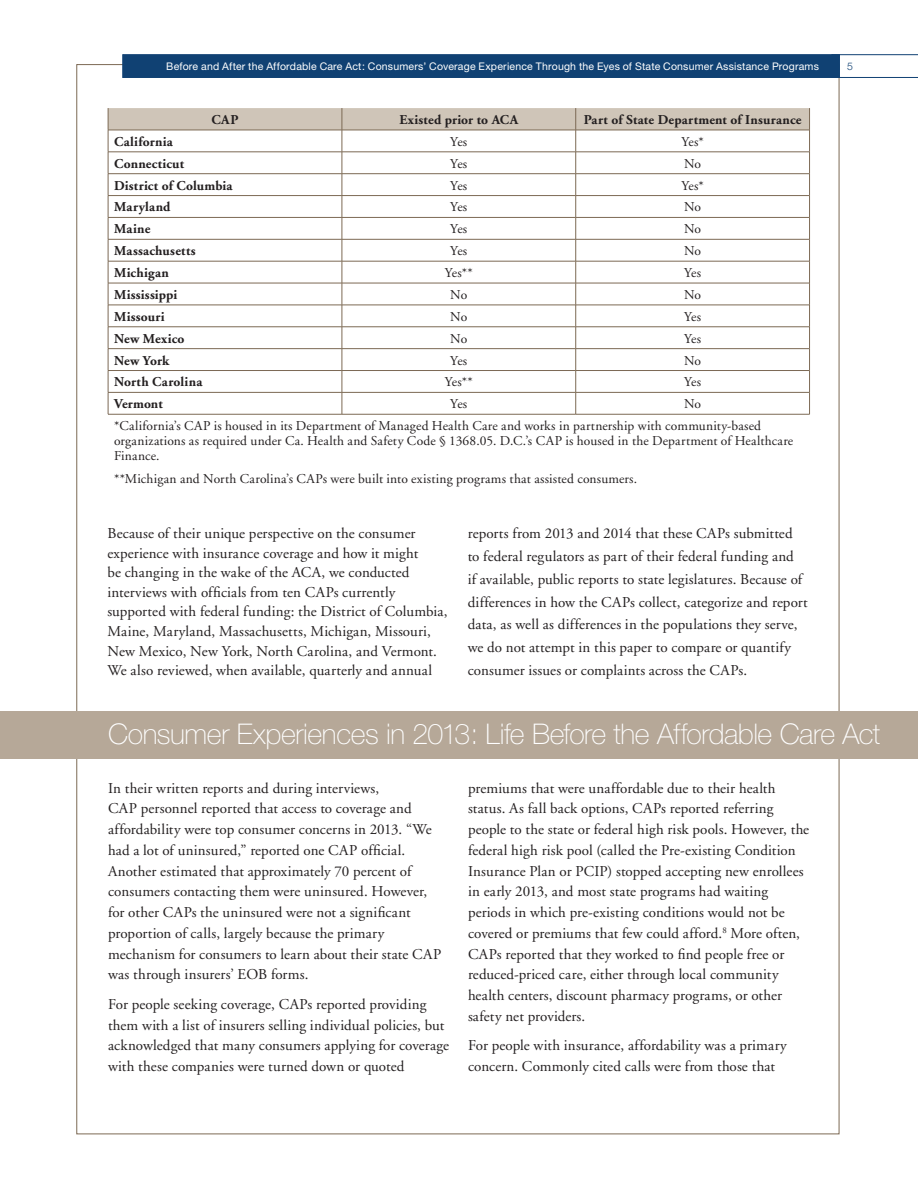
<style>
.page{position:relative;width:918px;height:1188px;background:#fff}
.page>*{position:absolute;margin:0;border:0;box-sizing:border-box;transform-origin:0 0}
.t1{font:100 28.5px "Helvetica Neue";letter-spacing:-.015em;color:#fff}
.body_copy{font:15px/20.7px "Adobe Garamond";letter-spacing:.01em;color:#231f20}
.table_source{font:13.5px/15px "Adobe Garamond";letter-spacing:.015em;color:#231f20}
.table_body{font:700 13.5px "Adobe Garamond";letter-spacing:.02em;color:#231f20}
.table_body-2{font:13.5px "Adobe Garamond";letter-spacing:-.005em;color:#231f20}
.table_column_head{font:700 13.5px "Adobe Garamond";letter-spacing:.015em;color:#231f20}
.table_body-3{font:700 13.5px "Adobe Garamond";color:#231f20}
.t2{font:10.5px "Helvetica Neue";letter-spacing:.02em;color:#fff}
.t3{font:300 10.5px "Helvetica Neue";color:#104173}
</style>
<div class="page">
<svg style="left:840px;top:54px;width:78px;height:24px"></svg>
<div style="left:122px;top:54px;width:718px;height:24px;background:#104173;border:1px solid #104173"></div>
<svg style="left:108px;top:108px;width:702px;height:306px"></svg>
<hr style="left:108px;top:130px;width:234px;height:1px;background:#7c6954">
<hr style="left:342px;top:130px;width:234px;height:1px;background:#7c6954">
<hr style="left:576px;top:130px;width:234px;height:1px;background:#7c6954">
<hr style="left:108px;top:414px;width:234px;height:1px;background:#7c6954">
<hr style="left:342px;top:414px;width:234px;height:1px;background:#7c6954">
<hr style="left:576px;top:414px;width:234px;height:1px;background:#7c6954">
<div style="left:0;top:711px;width:918px;height:48px;background:#b6a898"></div>
<p class="t2" style="left:166px;top:60px;width:654px">Before and After the Affordable Care Act: Consumers’ Coverage Experience Through the Eyes of State Consumer Assistance Programs</p>
<p class="t3" style="left:847px;top:59px;width:7px">5</p>
<p class="table_column_head" style="left:211px;top:112px;width:29px">CAP</p>
<p class="table_column_head" style="left:399px;top:112px;width:120px">Existed prior to ACA</p>
<p class="table_column_head" style="left:584px;top:112px;width:219px">Part of State Department of Insurance</p>
<p class="table_body" style="left:114px;top:134px;width:60px">California</p>
<p class="table_body-2" style="left:450px;top:134px;width:19px">Yes</p>
<p class="table_body-2" style="left:681px;top:134px;width:24px">Yes*</p>
<p class="table_body" style="left:114px;top:156px;width:71px">Connecticut</p>
<p class="table_body-2" style="left:450px;top:156px;width:19px">Yes</p>
<p class="table_body-2" style="left:684px;top:156px;width:19px">No</p>
<p class="table_body" style="left:114px;top:178px;width:120px">District of Columbia</p>
<p class="table_body-2" style="left:450px;top:178px;width:19px">Yes</p>
<p class="table_body-2" style="left:681px;top:178px;width:24px">Yes*</p>
<p class="table_body" style="left:114px;top:200px;width:58px">Maryland</p>
<p class="table_body-2" style="left:450px;top:200px;width:19px">Yes</p>
<p class="table_body-2" style="left:684px;top:200px;width:19px">No</p>
<p class="table_body" style="left:114px;top:222px;width:38px">Maine</p>
<p class="table_body-2" style="left:450px;top:222px;width:19px">Yes</p>
<p class="table_body-2" style="left:684px;top:222px;width:19px">No</p>
<p class="table_body" style="left:114px;top:244px;width:83px">Massachusetts</p>
<p class="table_body-2" style="left:450px;top:244px;width:19px">Yes</p>
<p class="table_body-2" style="left:684px;top:244px;width:19px">No</p>
<p class="table_body" style="left:114px;top:265px;width:56px">Michigan</p>
<p class="table_body-2" style="left:445px;top:266px;width:30px">Yes**</p>
<p class="table_body-2" style="left:684px;top:266px;width:19px">Yes</p>
<p class="table_body" style="left:114px;top:287px;width:65px">Mississippi</p>
<p class="table_body-2" style="left:450px;top:287px;width:19px">No</p>
<p class="table_body-2" style="left:684px;top:287px;width:19px">No</p>
<p class="table_body" style="left:114px;top:309px;width:52px">Missouri</p>
<p class="table_body-2" style="left:450px;top:309px;width:19px">No</p>
<p class="table_body-2" style="left:684px;top:309px;width:19px">Yes</p>
<p class="table_body" style="left:114px;top:331px;width:72px">New Mexico</p>
<p class="table_body-2" style="left:450px;top:331px;width:19px">No</p>
<p class="table_body-2" style="left:684px;top:331px;width:19px">Yes</p>
<p class="table_body" style="left:114px;top:353px;width:57px">New York</p>
<p class="table_body-2" style="left:450px;top:353px;width:19px">Yes</p>
<p class="table_body-2" style="left:684px;top:353px;width:19px">No</p>
<p class="table_body" style="left:114px;top:375px;width:90px">North Carolina</p>
<p class="table_body-2" style="left:445px;top:375px;width:30px">Yes**</p>
<p class="table_body-2" style="left:684px;top:375px;width:19px">Yes</p>
<p class="table_body-3" style="left:114px;top:397px;width:50px">Vermont</p>
<p class="table_body-2" style="left:450px;top:397px;width:19px">Yes</p>
<p class="table_body-2" style="left:684px;top:397px;width:19px">No</p>
<p class="table_source" style="left:114px;top:419px;width:681px">*California’s CAP is housed in its Department of Managed Health Care and works in partnership with community-based organizations as required under Ca. Health and Safety Code § 1368.05. D.C.’s CAP is housed in the Department of Healthcare<br>Finance.</p>
<p class="table_source" style="left:114px;top:471px;width:525px">**Michigan and North Carolina’s CAPs were built into existing programs that assisted consumers.</p>
<p class="body_copy" style="left:107px;top:524px;width:342px;line-height:19.6px">Because of their unique perspective on the consumer experience with insurance coverage and how it might<br>be changing in the wake of the ACA, we conducted interviews with officials from ten CAPs currently supported with federal funding: the District of Columbia, Maine, Maryland, Massachusetts, Michigan, Missouri, New Mexico, New York, North Carolina, and Vermont.<br>We also reviewed, when available, quarterly and annual</p>
<p class="body_copy" style="left:468px;top:522px;width:342px;line-height:22.8px">reports from 2013 and 2014 that these CAPs submitted to federal regulators as part of their federal funding and<br>if available, public reports to state legislatures. Because of differences in how the CAPs collect, categorize and report data, as well as differences in the populations they serve, we do not attempt in this paper to compare or quantify consumer issues or complaints across the CAPs.</p>
<h1 class="t1" style="left:108px;top:718px;width:774px">Consumer Experiences in 2013: Life Before the Affordable Care Act</h1>
<p class="body_copy" style="left:108px;top:778px;width:335px">In their written reports and during interviews,<br>CAP personnel reported that access to coverage and affordability were top consumer concerns in 2013. “We had a lot of uninsured,” reported one CAP official.<br>Another estimated that approximately 70 percent of consumers contacting them were uninsured. However, for other CAPs the uninsured were not a significant proportion of calls, largely because the primary mechanism for consumers to learn about their state CAP was through insurers’ EOB forms.</p>
<p class="body_copy" style="left:108px;top:994px;width:343px">For people seeking coverage, CAPs reported providing them with a list of insurers selling individual policies, but acknowledged that many consumers applying for coverage with these companies were turned down or quoted</p>
<p class="body_copy" style="left:468px;top:778px;width:343px">premiums that were unaffordable due to their health status. As fall back options, CAPs reported referring people to the state or federal high risk pools. However, the federal high risk pool (called the Pre-existing Condition Insurance Plan or PCIP) stopped accepting new enrollees in early 2013, and most state programs had waiting periods in which pre-existing conditions would not be covered or premiums that few could afford.<sup>8</sup> More often, CAPs reported that they worked to find people free or reduced-priced care, either through local community health centers, discount pharmacy programs, or other safety net providers.</p>
<p class="body_copy" style="left:468px;top:1036px;width:320px">For people with insurance, affordability was a primary concern. Commonly cited calls were from those that</p>
</div>
